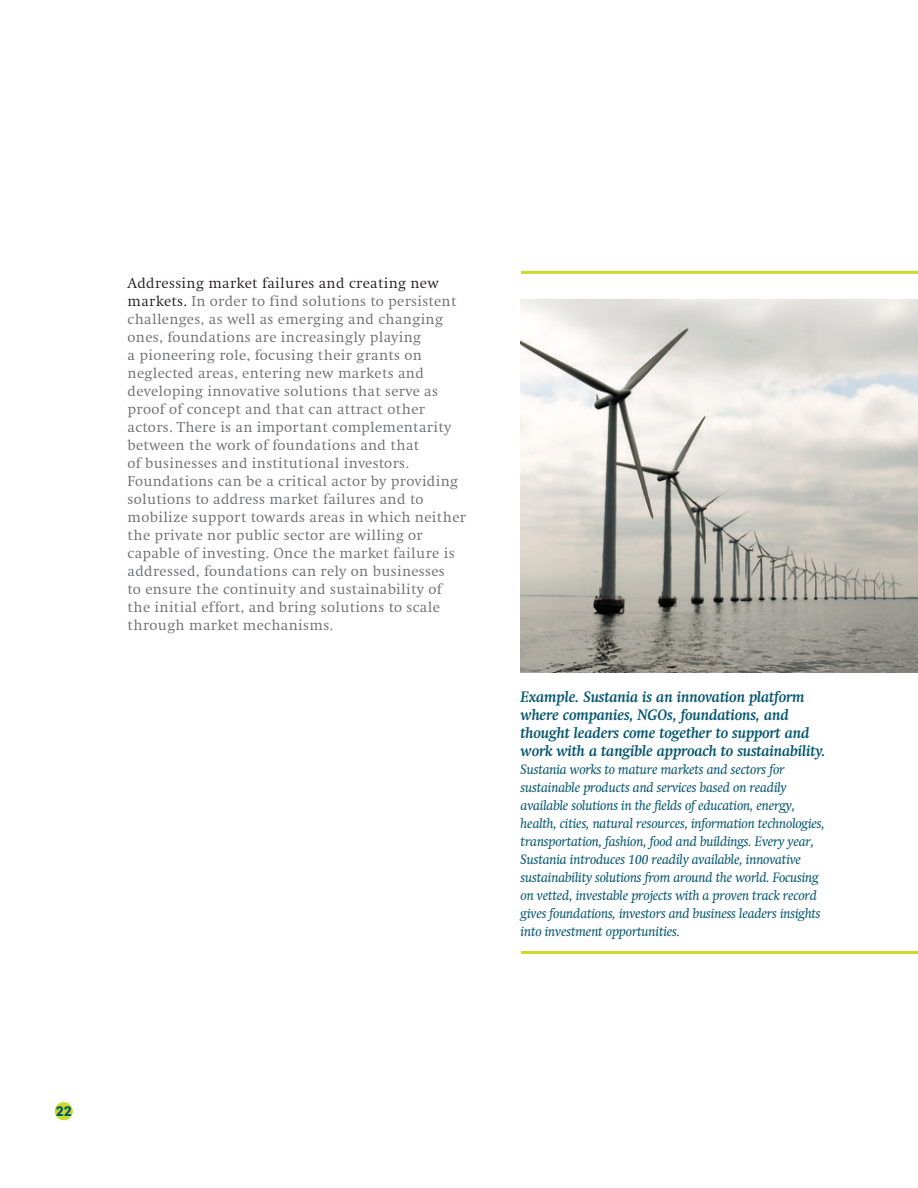
<style>
.page{position:relative;width:918px;height:1188px;background:#fff}
.page>*{position:absolute;margin:0;border:0;box-sizing:border-box;transform-origin:0 0}
.t1{font:300 15px/18px "Swift EF";letter-spacing:.02em;color:#6c6d70}
.t2{font:italic 700 15px/18px "Swift C";letter-spacing:-.01em;color:#01546e}
.t3{font:italic 13.5px/18px "Swift";letter-spacing:-.01em;color:#01546e}
.t4{font:700 13.5px "Flama";color:#01546e}
.s1{color:#231f20}
</style>
<div class="page">
<div style="left:55px;top:1102px;width:18px;height:18px;background:#cadb2a;border-radius:50%"></div>
<img style="left:521px;top:299px;width:397px;height:373px">
<hr style="left:521px;top:271px;width:397px;height:3px;background:#cadb2a">
<hr style="left:521px;top:951px;width:397px;height:3px;background:#cadb2a">
<p class="t1" style="left:128px;top:274px;width:340px"><span class="s1">Addressing market failures and creating new markets.</span> In order to find solutions to persistent challenges, as well as emerging and changing ones, foundations are increasingly playing<br>a pioneering role, focusing their grants on neglected areas, entering new markets and developing innovative solutions that serve as proof of concept and that can attract other actors. There is an important complementarity between the work of foundations and that<br>of businesses and institutional investors.<br>Foundations can be a critical actor by providing solutions to address market failures and to mobilize support towards areas in which neither the private nor public sector are willing or capable of investing. Once the market failure is addressed, foundations can rely on businesses<br>to ensure the continuity and sustainability of the initial effort, and bring solutions to scale through market mechanisms.</p>
<p class="t2" style="left:521px;top:688px;width:307px">Example. Sustania is an innovation platform where companies, NGOs, foundations, and thought leaders come together to support and work with a tangible approach to sustainability.</p>
<p class="t3" style="left:521px;top:760px;width:306px">Sustania works to mature markets and sectors for sustainable products and services based on readily available solutions in the fields of education, energy, health, cities, natural resources, information technologies, transportation, fashion, food and buildings. Every year, Sustania introduces 100 readily available, innovative sustainability solutions from around the world. Focusing on vetted, investable projects with a proven track record gives foundations, investors and business leaders insights into investment opportunities.</p>
<p class="t4" style="left:56px;top:1103px;width:17px">22</p>
</div>
